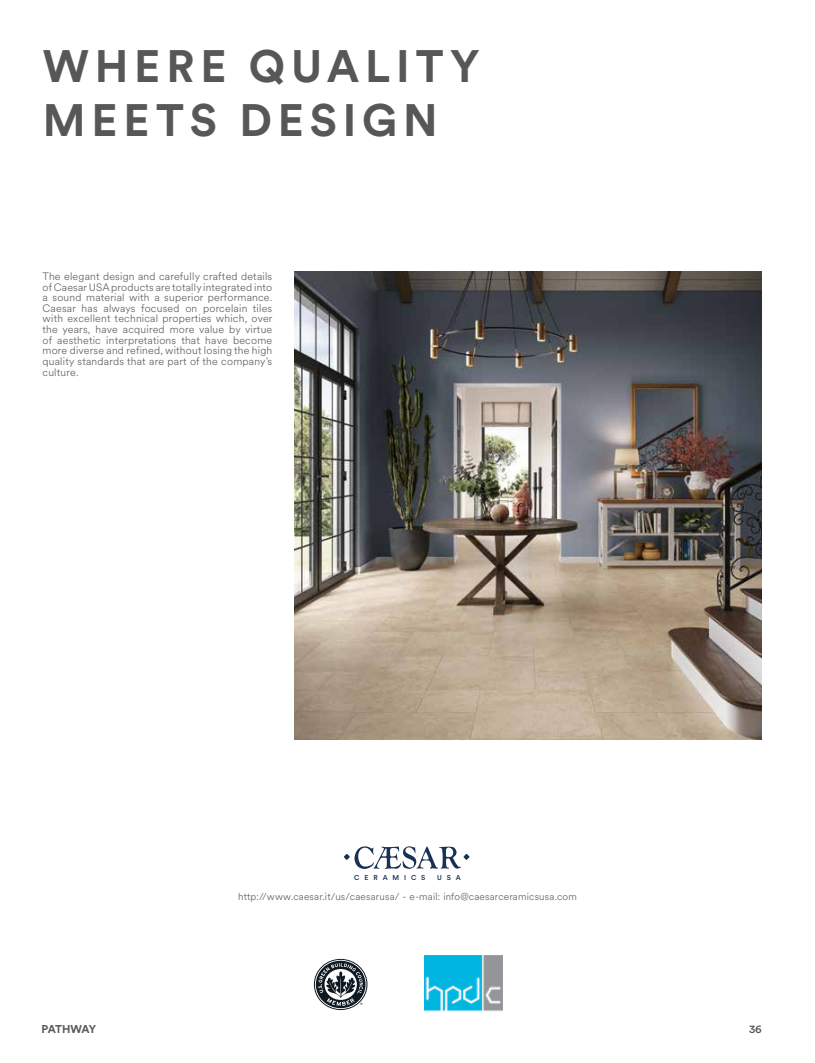
<style>
.page{position:relative;width:815px;height:1063px;background:#fff}
.page>*{position:absolute;margin:0;border:0;box-sizing:border-box;transform-origin:0 0}
.t1{font:700 45px/54px "Circular Std";letter-spacing:.13em;color:#575756}
.t2{font:700 11.25px "Circular Std";letter-spacing:-.05em;color:#575756}
.t3{font:500 11.25px "Circular Std";color:#575756}
.t4{font:300 10.62px/10.6px "Circular Spotify Text";letter-spacing:.02em;color:#575756;text-align:justify}
.t5{font:300 10px "Circular Spotify Text";letter-spacing:.02em;color:#575756}
.t6{font:500 7px "Circular Std";letter-spacing:.695em;color:#193153}
</style>
<div class="page">
<svg style="left:314px;top:959px;width:53px;height:51px"></svg>
<img style="left:425px;top:956px;width:77px;height:56px">
<svg style="left:344px;top:846px;width:126px;height:23px"></svg>
<hr style="left:814px;top:0;width:1px;height:1063px;background:#d7d7d6">
<img style="left:294px;top:272px;width:468px;height:467px">
<h1 class="t1" style="left:43px;top:38px;width:439px">WHERE QUALITY<br>MEETS DESIGN</h1>
<p class="t4" style="left:43px;top:271px;width:232px">The elegant design and carefully crafted details of Caesar USA products are totally integrated into a sound material with a superior performance.<br>Caesar has always focused on porcelain tiles with excellent technical properties which, over the years, have acquired more value by virtue of aesthetic interpretations that have become more diverse and refined, without losing the high quality standards that are part of the company’s culture.</p>
<p class="t6" style="left:354px;top:873px;width:73px">CERAMICS</p>
<p class="t6" style="left:437px;top:873px;width:25px">USA</p>
<p class="t5" style="left:238px;top:890px;width:340px">http://www.caesar.it/us/caesarusa/ - e-mail: info@caesarceramicsusa.com</p>
<p class="t2" style="left:42px;top:1022px;width:56px">PATHWAY</p>
<p class="t3" style="left:749px;top:1022px;width:14px">36</p>
</div>
